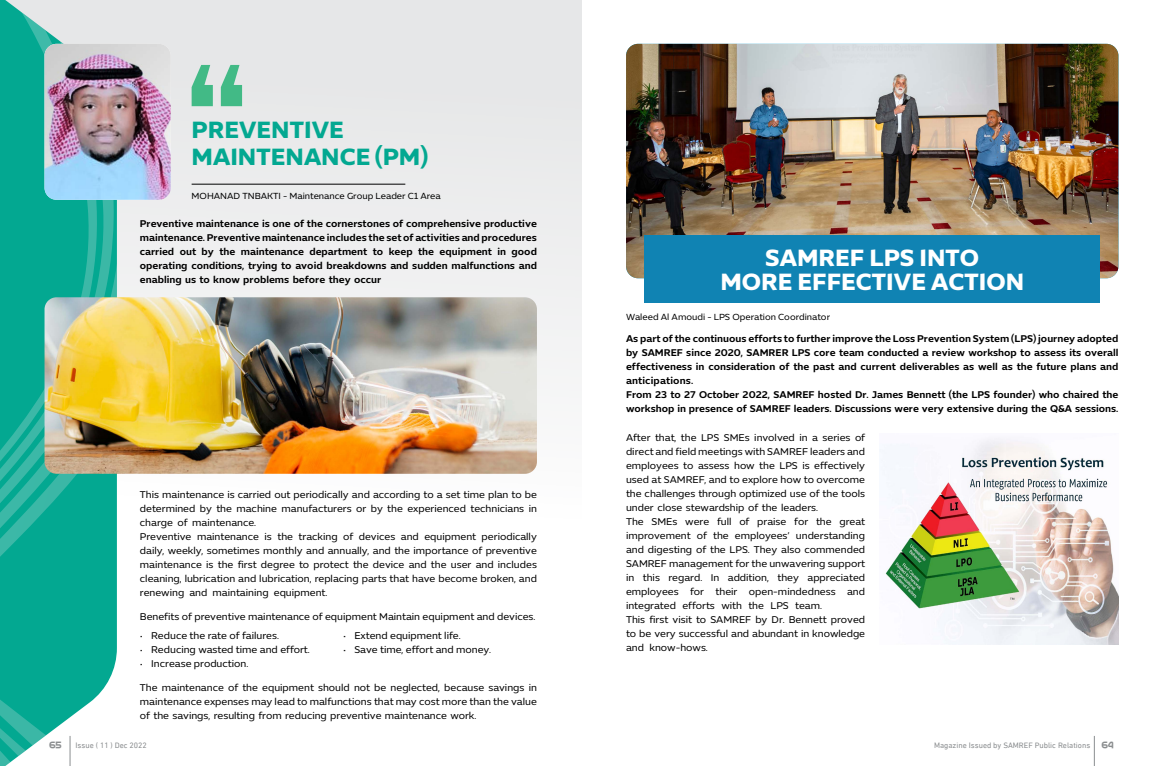
<style>
.page{position:relative;width:1163px;height:766px;background:#fff}
.page>*{position:absolute;margin:0;border:0;box-sizing:border-box;transform-origin:0 0}
.t1{font:700 24px/24.8px "Expo Arabic";color:#fff;text-align:center}
.t2{font:700 24px/27px "Expo Arabic";color:#03a891}
.t3{font:10px/14px "Expo Arabic";color:#000;text-align:right}
.t4{font:600 10px/14px "Expo Arabic";color:#000}
.t5{font:10px "TR Nasalization";color:#8b8e90}
.t6{font:9px "Expo Arabic";color:#000}
.t7{font:8px "DIN Next LTW23";color:#8b8e90}
</style>
<div class="page">
<div style="left:0;top:0;width:581px;height:765px;background:linear-gradient(to bottom,#e5e6e7,#fff)"></div>
<hr style="left:191px;top:184px;width:214px;height:1px;background:#000">
<svg style="left:105px;top:0;width:12px;height:615px;background:#33b5a3"></svg>
<svg style="left:0;top:0;width:105px;height:765px;background:#21b19d"></svg>
<svg style="left:191px;top:65px;width:51px;height:41px;background:#7fcaaa"></svg>
<img style="left:626px;top:44px;width:492px;height:234px">
<div style="left:644px;top:235px;width:455px;height:67px;background:#1083b3"></div>
<img style="left:880px;top:438px;width:238px;height:206px">
<img style="left:45px;top:44px;width:126px;height:156px">
<img style="left:45px;top:297px;width:492px;height:176px">
<hr style="left:70px;top:735px;width:1px;height:30px;background:#8b8e90">
<hr style="left:1093px;top:735px;width:1px;height:30px;background:#8b8e90">
<h1 class="t2" style="left:191px;top:116px;width:237px">PREVENTIVE<br>MAINTENANCE (PM(</h1>
<p class="t6" style="left:191px;top:189px;width:251px">MOHANAD TNBAKTI - Maintenance Group Leader C1 Area</p>
<p class="t4" style="left:140px;top:217px;width:398px;text-align:right">Preventive maintenance is one of the cornerstones of comprehensive productive maintenance. Preventive maintenance includes the set of activities and procedures good</p>
<p class="t4" style="left:140px;top:245px;width:398px">carried<br>operating conditions, trying to avoid breakdowns and sudden malfunctions and enabling us to know problems before they occur</p>
<p class="t4" style="left:241px;top:245px;width:65px">maintenance</p>
<p class="t4" style="left:439px;top:245px;width:54px">equipment</p>
<p class="t4" style="left:497px;top:245px;width:10px">in</p>
<p class="t4" style="left:202px;top:245px;width:14px">by</p>
<p class="t4" style="left:219px;top:245px;width:17px">the</p>
<p class="t4" style="left:309px;top:245px;width:59px">department</p>
<p class="t4" style="left:388px;top:245px;width:25px">keep</p>
<p class="t4" style="left:418px;top:245px;width:17px">the</p>
<p class="t4" style="left:180px;top:245px;width:18px">out</p>
<p class="t4" style="left:373px;top:245px;width:12px">to</p>
<p class="t5" style="left:49px;top:739px;width:14px">65</p>
<p class="t3" style="left:140px;top:487px;width:398px">This maintenance is carried out periodically and according to a set time plan to be</p>
<p class="t3" style="left:140px;top:501px;width:398px">determined by the machine manufacturers or by the experienced technicians in</p>
<p class="t3" style="left:192px;top:515px;width:65px">maintenance.</p>
<p class="t3" style="left:140px;top:515px;width:35px">charge</p>
<p class="t3" style="left:177px;top:515px;width:12px">of</p>
<p class="t3" style="left:277px;top:529px;width:17px">the</p>
<p class="t3" style="left:298px;top:529px;width:40px">tracking</p>
<p class="t3" style="left:343px;top:529px;width:12px">of</p>
<p class="t3" style="left:359px;top:529px;width:38px">devices</p>
<p class="t3" style="left:401px;top:529px;width:19px">and</p>
<p class="t3" style="left:481px;top:529px;width:57px">periodically</p>
<p class="t3" style="left:140px;top:529px;width:53px">Preventive</p>
<p class="t3" style="left:140px;top:543px;width:398px">daily, weekly, sometimes monthly and annually, and the importance of preventive</p>
<p class="t3" style="left:140px;top:557px;width:398px">maintenance is the first degree to protect the device and the user and includes</p>
<p class="t3" style="left:140px;top:571px;width:398px">cleaning, lubrication and lubrication, replacing parts that have become broken, and</p>
<p class="t3" style="left:274px;top:585px;width:55px">equipment.</p>
<p class="t3" style="left:197px;top:529px;width:63px">maintenance</p>
<p class="t3" style="left:264px;top:529px;width:9px">is</p>
<p class="t3" style="left:424px;top:529px;width:53px">equipment</p>
<p class="t3" style="left:189px;top:585px;width:19px">and</p>
<p class="t3" style="left:140px;top:585px;width:46px">renewing</p>
<p class="t3" style="left:212px;top:585px;width:58px">maintaining</p>
<p class="t3" style="left:151px;top:607px;width:385px;line-height:18.5px;text-align:left;text-indent:-11px">Benefits of preventive maintenance of equipment Maintain equipment and devices.<br>Reduce the rate of failures.</p>
<p class="t3" style="left:140px;top:628px;width:3px">•</p>
<p class="t3" style="left:151px;top:642px;width:160px">Reducing wasted time and effort.</p>
<p class="t3" style="left:354px;top:628px;width:108px">Extend equipment life.</p>
<p class="t3" style="left:343px;top:628px;width:3px">•</p>
<p class="t3" style="left:354px;top:642px;width:138px">Save time, effort and money.</p>
<p class="t3" style="left:140px;top:642px;width:3px">•</p>
<p class="t3" style="left:343px;top:642px;width:3px">•</p>
<p class="t3" style="left:140px;top:656px;width:3px">•</p>
<p class="t3" style="left:151px;top:656px;width:98px">Increase production.</p>
<p class="t3" style="left:140px;top:680px;width:398px;text-align:justify">The maintenance of the equipment should not be neglected, because savings in maintenance expenses may lead to malfunctions that may cost more than the value of the savings, resulting from reducing preventive maintenance work.</p>
<p class="t7" style="left:76px;top:739px;width:73px">Issue ( 11 ) Dec 2022</p>
<h1 class="t1" style="left:720px;top:245px;width:305px">SAMREF LPS INTO<br>MORE EFFECTIVE ACTION</h1>
<p class="t6" style="left:626px;top:310px;width:206px">Waleed Al Amoudi - LPS Operation Coordinator</p>
<p class="t4" style="left:626px;top:332px;width:494px">As part of the continuous efforts to further improve the Loss Prevention System (LPS) journey adopted by SAMREF since 2020, SAMRER LPS core team conducted a review workshop to assess its overall effectiveness in consideration of the past and current deliverables as well as the future plans and anticipations.<br>From 23 to 27 October 2022, SAMREF hosted Dr. James Bennett (the LPS founder) who chaired the workshop in presence of SAMREF leaders. Discussions were very extensive during the Q&amp;A sessions.</p>
<p class="t3" style="left:626px;top:430px;width:240px">After that, the LPS SMEs involved in a series of direct and field meetings with SAMREF leaders and effectively</p>
<p class="t3" style="left:626px;top:458px;width:54px">employees</p>
<p class="t3" style="left:626px;top:472px;width:240px">used at SAMREF, and to explore how to overcome</p>
<p class="t3" style="left:626px;top:486px;width:240px">the challenges through optimized use of the tools</p>
<p class="t3" style="left:626px;top:500px;width:193px">under close stewardship of the leaders.</p>
<p class="t3" style="left:839px;top:514px;width:27px">great</p>
<p class="t3" style="left:734px;top:458px;width:22px">how</p>
<p class="t3" style="left:759px;top:458px;width:17px">the</p>
<p class="t3" style="left:802px;top:458px;width:9px">is</p>
<p class="t3" style="left:779px;top:458px;width:20px">LPS</p>
<p class="t3" style="left:683px;top:458px;width:12px">to</p>
<p class="t3" style="left:698px;top:458px;width:33px">assess</p>
<p class="t3" style="left:626px;top:514px;width:19px">The</p>
<p class="t3" style="left:717px;top:514px;width:16px">full</p>
<p class="t3" style="left:739px;top:514px;width:12px">of</p>
<p class="t3" style="left:794px;top:514px;width:15px">for</p>
<p class="t3" style="left:815px;top:514px;width:17px">the</p>
<p class="t3" style="left:757px;top:514px;width:31px">praise</p>
<p class="t3" style="left:651px;top:514px;width:27px">SMEs</p>
<p class="t3" style="left:685px;top:514px;width:25px">were</p>
<p class="t3" style="left:696px;top:528px;width:12px">of</p>
<p class="t3" style="left:713px;top:528px;width:17px">the</p>
<p class="t3" style="left:734px;top:528px;width:56px">employees’</p>
<p class="t3" style="left:795px;top:528px;width:71px">understanding</p>
<p class="t3" style="left:626px;top:528px;width:66px">improvement</p>
<p class="t3" style="left:626px;top:542px;width:240px">and digesting of the LPS. They also commended</p>
<p class="t3" style="left:626px;top:556px;width:240px">SAMREF management for the unwavering support</p>
<p class="t3" style="left:807px;top:570px;width:59px">appreciated</p>
<p class="t3" style="left:642px;top:570px;width:19px">this</p>
<p class="t3" style="left:668px;top:570px;width:35px">regard.</p>
<p class="t3" style="left:727px;top:570px;width:43px">addition,</p>
<p class="t3" style="left:777px;top:570px;width:23px">they</p>
<p class="t3" style="left:626px;top:570px;width:10px">in</p>
<p class="t3" style="left:710px;top:570px;width:10px">In</p>
<p class="t3" style="left:626px;top:584px;width:54px">employees</p>
<p class="t3" style="left:690px;top:584px;width:15px">for</p>
<p class="t3" style="left:715px;top:584px;width:23px">their</p>
<p class="t3" style="left:748px;top:584px;width:88px">open-mindedness</p>
<p class="t3" style="left:847px;top:584px;width:19px">and</p>
<p class="t3" style="left:626px;top:598px;width:51px">integrated</p>
<p class="t3" style="left:626px;top:612px;width:240px">This first visit to SAMREF by Dr. Bennett proved</p>
<p class="t3" style="left:626px;top:626px;width:240px">to be very successful and abundant in knowledge</p>
<p class="t3" style="left:649px;top:640px;width:60px">know-hows.</p>
<p class="t3" style="left:682px;top:598px;width:34px">efforts</p>
<p class="t3" style="left:721px;top:598px;width:22px">with</p>
<p class="t3" style="left:748px;top:598px;width:17px">the</p>
<p class="t3" style="left:770px;top:598px;width:20px">LPS</p>
<p class="t3" style="left:795px;top:598px;width:28px">team.</p>
<p class="t3" style="left:626px;top:640px;width:19px">and</p>
<p class="t7" style="left:933px;top:740px;width:158px">Magazine Issued by SAMREF Public Relations</p>
<p class="t5" style="left:1101px;top:739px;width:14px">64</p>
</div>
